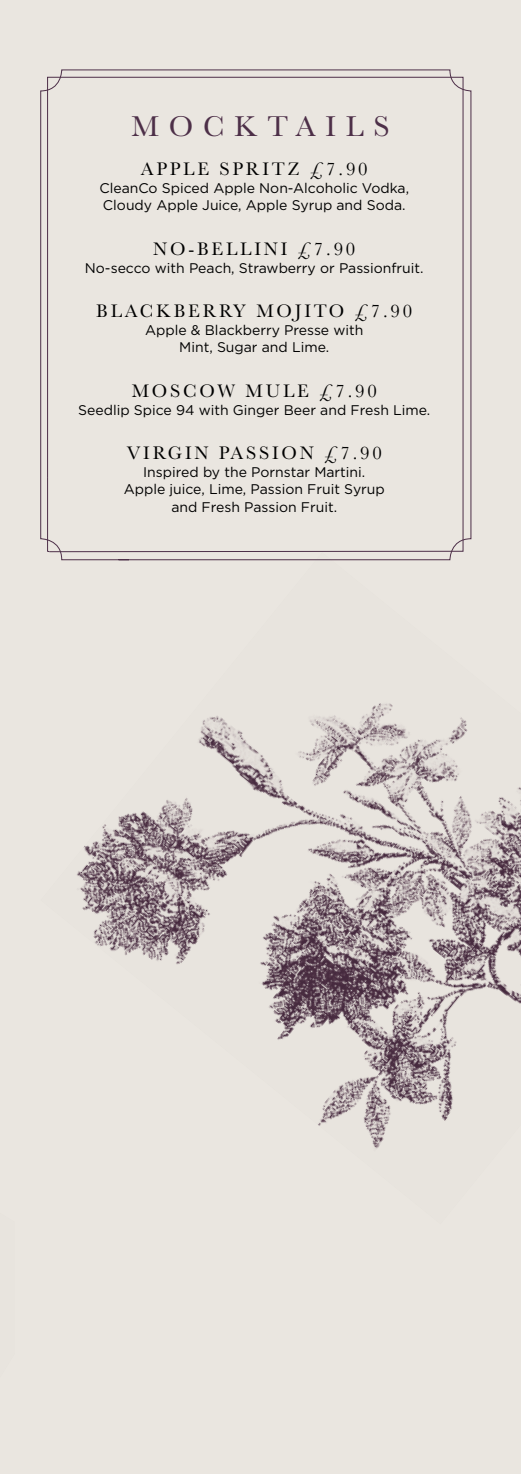
<style>
.page{position:relative;width:521px;height:1474px;background:#fff}
.page>*{position:absolute;margin:0;border:0;box-sizing:border-box;transform-origin:0 0}
.t1{font:29.75px "Baskerville";letter-spacing:.33em;color:#4d2f48}
.t2{font:18.72px "Baskerville";letter-spacing:.15em;color:#000}
.t3{font:14px/17.5px "Gotham";color:#000;text-align:center}
</style>
<div class="page">
<div style="left:0;top:0;width:521px;height:1473px;background:#eae6e0"></div>
<img style="left:49px;top:552px;width:472px;height:597px">
<svg style="left:47px;top:76px;width:417px;height:476px"></svg>
<svg style="left:47px;top:477px;width:4px;height:75px"></svg>
<h1 class="t1" style="left:131px;top:107px;width:260px">MOCKTAILS</h1>
<h2 class="t2" style="left:141px;top:157px;width:228px">APPLE SPRITZ £7.90</h2>
<p class="t3" style="left:99px;top:179px;width:311px;text-align:left">CleanCo Spiced Apple Non-Alcoholic Vodka,<br>Cloudy Apple Juice, Apple Syrup and Soda.</p>
<h2 class="t2" style="left:153px;top:237px;width:204px">NO-BELLINI £7.90</h2>
<p class="t3" style="left:85px;top:259px;width:340px">No-secco with Peach, Strawberry or Passionfruit.</p>
<h2 class="t2" style="left:96px;top:299px;width:317px">BLACKBERRY MOJITO £7.90</h2>
<p class="t3" style="left:145px;top:321px;width:220px">Apple &amp; Blackberry Presse with<br>Mint, Sugar and Lime.</p>
<h2 class="t2" style="left:132px;top:379px;width:247px">MOSCOW MULE £7.90</h2>
<p class="t3" style="left:78px;top:400px;width:354px">Seedlip Spice 94 with Ginger Beer and Fresh Lime.</p>
<h2 class="t2" style="left:127px;top:441px;width:257px">VIRGIN PASSION £7.90</h2>
<p class="t3" style="left:124px;top:463px;width:263px">Inspired by the Pornstar Martini.<br>Apple juice, Lime, Passion Fruit Syrup and Fresh Passion Fruit.</p>
</div>
